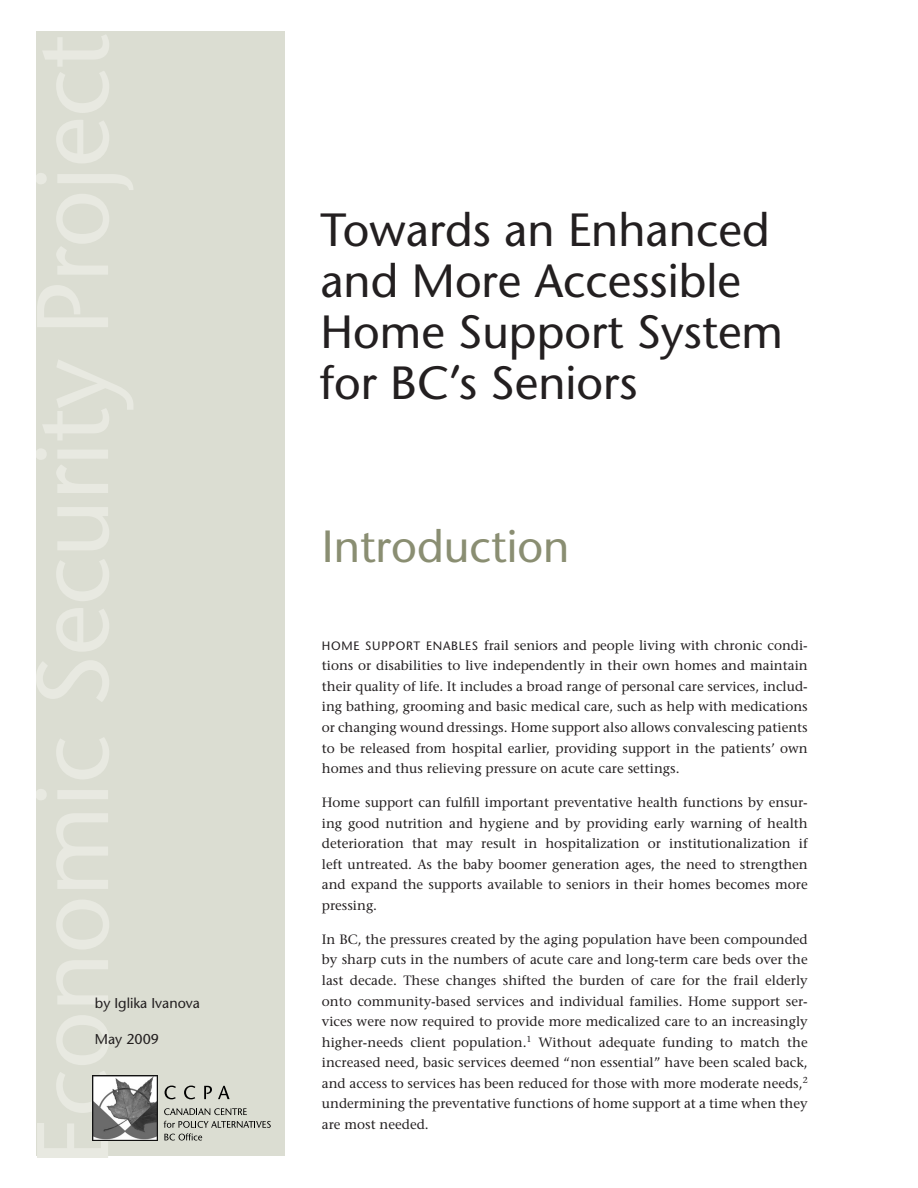
<style>
.page{position:relative;width:918px;height:1188px;background:#fff}
.page>*{position:absolute;margin:0;border:0;box-sizing:border-box;transform-origin:0 0}
.head_1{font:46.5px/51px "Stone Sans";color:#231f20}
.head_1-2{font:45px "Stone Sans";color:#8a8e72}
.authors_new{font:14.25px "Stone Sans";color:#231f20}
.date_new{font:14.25px "Stone Sans";color:#231f20}
.body_text{font:13.5px/20.5px "Stone Serif";color:#231f20;text-align:justify}
.s1{font-family:"Stone Sans";font-size:12.15px}
</style>
<div class="page">
<div style="left:36px;top:32px;width:249px;height:1124px;background:#dbddd2"></div>
<svg style="left:165px;top:1086px;width:11px;height:13px"></svg>
<svg style="left:184px;top:1086px;width:11px;height:13px"></svg>
<svg style="left:204px;top:1086px;width:8px;height:13px"></svg>
<svg style="left:218px;top:1086px;width:12px;height:13px"></svg>
<svg style="left:164px;top:1108px;width:83px;height:7px"></svg>
<svg style="left:164px;top:1121px;width:107px;height:20px"></svg>
<img style="left:93px;top:1075px;width:65px;height:65px">
<p class="authors_new" style="left:95px;top:994px;width:107px">by Iglika Ivanova</p>
<p class="date_new" style="left:95px;top:1031px;width:66px">May 2009</p>
<p class="head_1" style="left:320px;top:204px;width:464px">Towards an Enhanced and More Accessible<br>Home Support System for BC’s Seniors</p>
<p class="head_1-2" style="left:322px;top:518px;width:249px">Introduction</p>
<p class="body_text" style="left:322px;top:635px;width:487px"><span class="s1">HOME SUPPORT ENABLES</span> frail seniors and people living with chronic condi&shy;tions or disabilities to live independently in their own homes and maintain their quality of life. It includes a broad range of personal care services, includ&shy;ing bathing, grooming and basic medical care, such as help with medications or changing wound dressings. Home support also allows convalescing patients to be released from hospital earlier, providing support in the patients’ own homes and thus relieving pressure on acute care settings.</p>
<p class="body_text" style="left:322px;top:792px;width:487px">Home support can fulfill important preventative health functions by ensur&shy;ing good nutrition and hygiene and by providing early warning of health deterioration that may result in hospitalization or institutionalization if left untreated. As the baby boomer generation ages, the need to strengthen and expand the supports available to seniors in their homes becomes more pressing.</p>
<p class="body_text" style="left:322px;top:929px;width:487px">In BC, the pressures created by the aging population have been compounded by sharp cuts in the numbers of acute care and long-term care beds over the last decade. These changes shifted the burden of care for the frail elderly onto community-based services and individual families. Home support ser&shy;vices were now required to provide more medicalized care to an increasingly higher-needs client population.<sup>1</sup> Without adequate funding to match the increased need, basic services deemed “non essential” have been scaled back, and access to services has been reduced for those with more moderate needs,<sup>2 </sup>undermining the preventative functions of home support at a time when they are most needed.</p>
</div>
